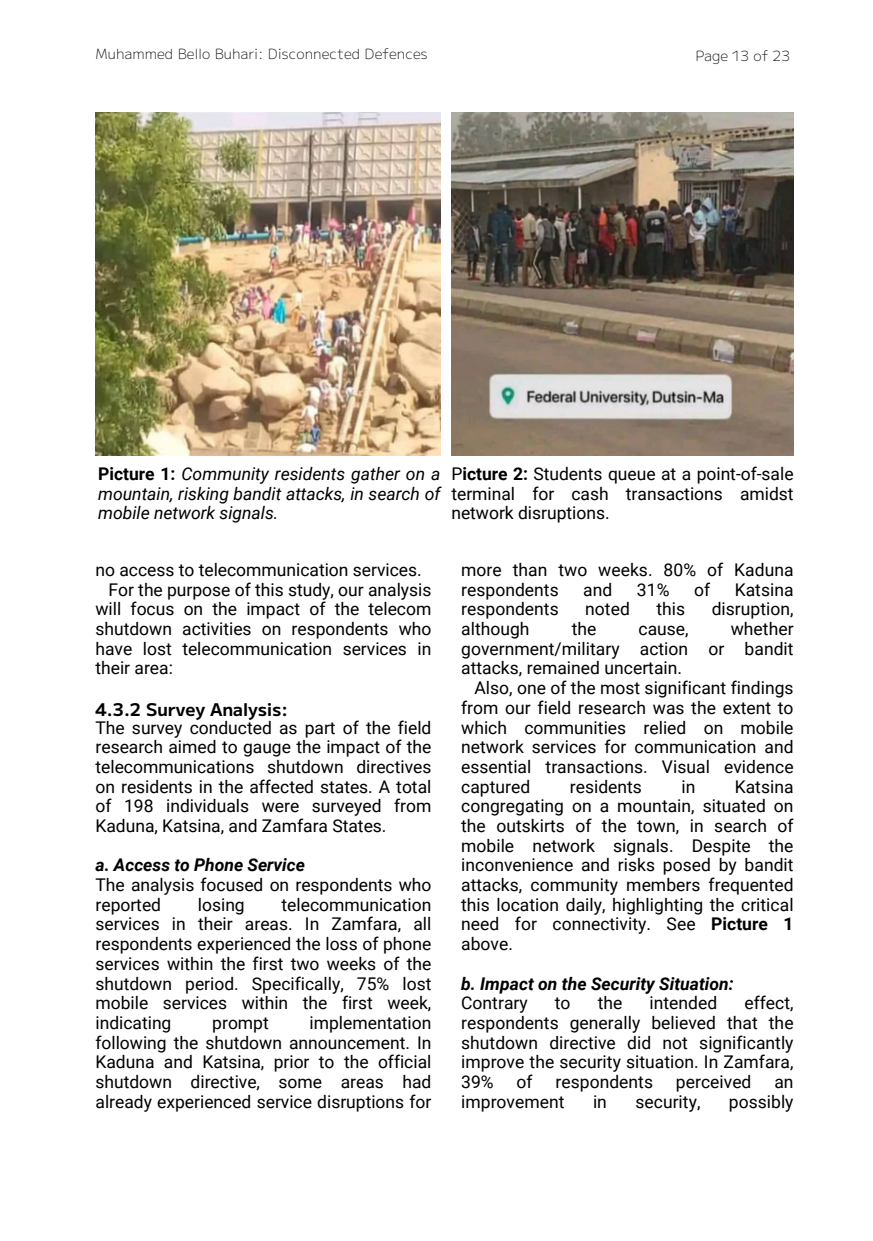
<style>
.page{position:relative;width:873px;height:1241px;background:#fff}
.page>*{position:absolute;margin:0;border:0;box-sizing:border-box;transform-origin:0 0}
.t1{font:17.5px/19.6px "Roboto";color:#000;text-align:justify}
.t2{font:italic 17.5px/19.6px "Roboto";color:#000;text-align:justify}
.t3{font:italic 700 17.5px "Roboto";color:#000}
.t4{font:700 17.5px "MPLUS2";color:#000}
.t5{font:300 14px "MPLUS2";letter-spacing:.01em;color:#231f20}
.s1{font-weight:700;font-style:normal}
.s2{font-weight:700}
</style>
<div class="page">
<img style="left:95px;top:113px;width:346px;height:342px">
<img style="left:452px;top:113px;width:341px;height:342px">
<p class="t5" style="left:95px;top:42px;width:334px">Muhammed Bello Buhari: Disconnected Defences</p>
<p class="t5" style="left:695px;top:44px;width:96px">Page 13 of 23</p>
<p class="t2" style="left:98px;top:464px;width:344px"><span class="s1">Picture 1:</span> Community residents gather on a mountain, risking bandit attacks, in search of mobile network signals.</p>
<p class="t1" style="left:451px;top:464px;width:344px">P<span class="s2">icture 2:</span> Students queue at a point-of-sale terminal for cash transactions amidst network disruptions.</p>
<p class="t1" style="left:95px;top:560px;width:328px">no access to telecommunication services.</p>
<p class="t1" style="left:108px;top:580px;width:324px">For the purpose of this study, our analysis</p>
<p class="t1" style="left:95px;top:599px;width:337px">will focus on the impact of the telecom</p>
<p class="t1" style="left:95px;top:619px;width:337px">shutdown activities on respondents who</p>
<p class="t1" style="left:95px;top:639px;width:337px">have lost telecommunication services in</p>
<p class="t1" style="left:95px;top:658px;width:79px">their area:</p>
<p class="t4" style="left:95px;top:696px;width:194px">4.3.2 Survey Analysis:</p>
<p class="t1" style="left:95px;top:717px;width:337px">The survey conducted as part of the field research aimed to gauge the impact of the telecommunications shutdown directives on residents in the affected states. A total of 198 individuals were surveyed from Kaduna, Katsina, and Zamfara States.</p>
<p class="t3" style="left:95px;top:855px;width:211px">a. Access to Phone Service</p>
<p class="t1" style="left:95px;top:875px;width:337px">The analysis focused on respondents who reported</p>
<p class="t1" style="left:461px;top:560px;width:334px">more than two weeks. 80% of Kaduna respondents</p>
<p class="t1" style="left:583px;top:580px;width:31px">and</p>
<p class="t1" style="left:637px;top:580px;width:34px">31%</p>
<p class="t1" style="left:694px;top:580px;width:18px">of</p>
<p class="t1" style="left:735px;top:580px;width:60px">Katsina</p>
<p class="t1" style="left:461px;top:599px;width:99px">respondents</p>
<p class="t1" style="left:585px;top:599px;width:46px">noted</p>
<p class="t1" style="left:656px;top:599px;width:30px">this</p>
<p class="t1" style="left:712px;top:599px;width:83px">disruption,</p>
<p class="t1" style="left:461px;top:619px;width:70px">although</p>
<p class="t1" style="left:572px;top:619px;width:26px">the</p>
<p class="t1" style="left:638px;top:619px;width:52px">cause,</p>
<p class="t1" style="left:461px;top:619px;width:334px;text-indent:270px">whether government/military action or bandit attacks, remained uncertain.</p>
<p class="t1" style="left:461px;top:678px;width:334px;text-indent:13px">Also, one of the most significant findings from our field research was the extent to which communities relied on mobile network services for communication and essential transactions. Visual evidence captured</p>
<p class="t1" style="left:570px;top:776px;width:74px">residents</p>
<p class="t1" style="left:681px;top:776px;width:15px">in</p>
<p class="t1" style="left:461px;top:776px;width:334px;text-indent:274px">Katsina congregating on a mountain, situated on the outskirts of the town, in search of mobile network signals. Despite the inconvenience and risks posed by bandit attacks, community members frequented this location daily, highlighting the critical need for connectivity. See <span class="s2">Picture 1 </span>above.</p>
<p class="t3" style="left:461px;top:973px;width:274px">b. Impact on the Security Situation:</p>
<p class="t1" style="left:461px;top:993px;width:68px">Contrary</p>
<p class="t1" style="left:555px;top:993px;width:17px">to</p>
<p class="t1" style="left:598px;top:993px;width:26px">the</p>
<p class="t1" style="left:649px;top:993px;width:69px">intended</p>
<p class="t1" style="left:95px;top:895px;width:337px;text-indent:186px">telecommunication services in their areas. In Zamfara, all respondents experienced the loss of phone services within the first two weeks of the shutdown period. Specifically, 75% lost mobile services within the first week, indicating</p>
<p class="t1" style="left:198px;top:895px;width:48px">losing</p>
<p class="t1" style="left:461px;top:993px;width:334px;text-indent:283px">effect, respondents generally believed that the shutdown directive did not significantly improve the security situation. In Zamfara, 39%</p>
<p class="t1" style="left:95px;top:1013px;width:337px;text-indent:214px">implementation following the shutdown announcement. In Kaduna and Katsina, prior to the official shutdown directive, some areas had already experienced service disruptions for</p>
<p class="t1" style="left:212px;top:1013px;width:58px">prompt</p>
<p class="t1" style="left:516px;top:1072px;width:18px">of</p>
<p class="t1" style="left:555px;top:1072px;width:99px">respondents</p>
<p class="t1" style="left:676px;top:1072px;width:77px">perceived</p>
<p class="t1" style="left:774px;top:1072px;width:21px">an</p>
<p class="t1" style="left:461px;top:1091px;width:105px">improvement</p>
<p class="t1" style="left:593px;top:1091px;width:15px">in</p>
<p class="t1" style="left:635px;top:1091px;width:66px">security,</p>
<p class="t1" style="left:729px;top:1091px;width:66px">possibly</p>
</div>
